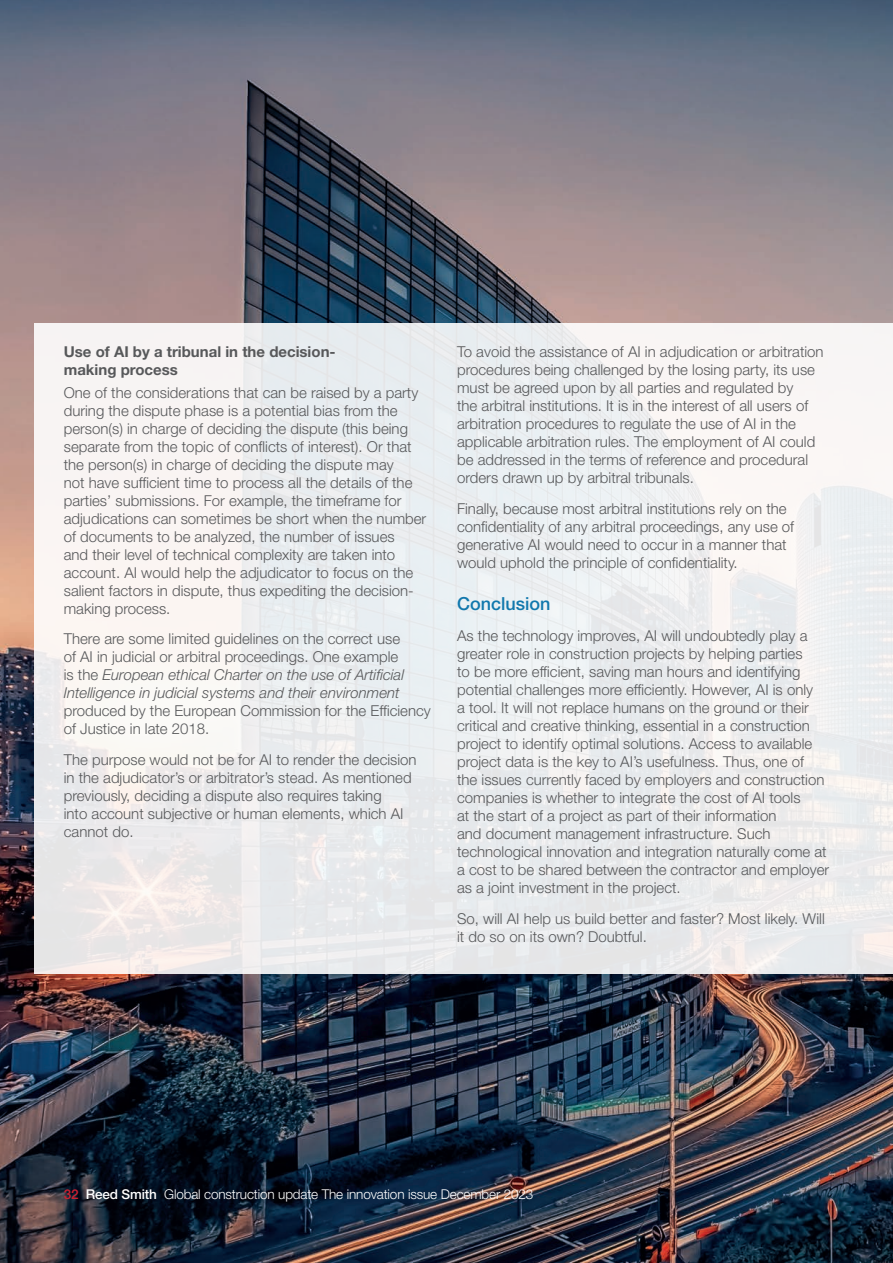
<style>
.page{position:relative;width:893px;height:1263px;background:#fff}
.page>*{position:absolute;margin:0;border:0;box-sizing:border-box;transform-origin:0 0}
.B_Heading{font:500 18px "Helvetica Neue LT Std";color:#1178ad}
.Body{font:300 15px/18px "Helvetica Neue LT Std";color:#57585a}
.C_Heading{font:700 15px/18px "Helvetica Neue LT Std";color:#57585a}
.Disclaimer{font:300 13.5px "Helvetica Neue LT Std";letter-spacing:-.01em;color:#fff}
.s1{font-style:italic}
.s2{font-weight:500;color:#cd2030}
.s3{font-weight:500}
</style>
<div class="page">
<img style="left:0;top:0;width:893px;height:1263px">
<div style="left:34px;top:323px;width:859px;height:651px;background:linear-gradient(to right,#f0efef,#edeff0)"></div>
<p class="C_Heading" style="left:64px;top:343px;width:273px">Use of AI by a tribunal in the decision&shy;making process</p>
<p class="Body" style="left:64px;top:383px;width:364px">One of the considerations that can be raised by a party during the dispute phase is a potential bias from the person(s) in charge of deciding the dispute (this being separate from the topic of conflicts of interest). Or that the person(s) in charge of deciding the dispute may<br>not have sufficient time to process all the details of the parties’ submissions. For example, the timeframe for adjudications can sometimes be short when the number of documents to be analyzed, the number of issues<br>and their level of technical complexity are taken into account. AI would help the adjudicator to focus on the salient factors in dispute, thus expediting the decision&shy;making process.</p>
<p class="Body" style="left:64px;top:630px;width:369px">There are some limited guidelines on the correct use<br>of AI in judicial or arbitral proceedings. One example<br>is the <span class="s1">European ethical Charter on the use of Artificial Intelligence in judicial systems and their environment </span>produced by the European Commission for the Efficiency of Justice in late 2018.</p>
<p class="Body" style="left:64px;top:750px;width:354px">The purpose would not be for AI to render the decision in the adjudicator’s or arbitrator’s stead. As mentioned previously, deciding a dispute also requires taking<br>into account subjective or human elements, which AI cannot do.</p>
<p class="Body" style="left:457px;top:343px;width:368px">To avoid the assistance of AI in adjudication or arbitration procedures being challenged by the losing party, its use must be agreed upon by all parties and regulated by<br>the arbitral institutions. It is in the interest of all users of arbitration procedures to regulate the use of AI in the applicable arbitration rules. The employment of AI could be addressed in the terms of reference and procedural orders drawn up by arbitral tribunals.</p>
<p class="Body" style="left:457px;top:499px;width:339px">Finally, because most arbitral institutions rely on the confidentiality of any arbitral proceedings, any use of generative AI would need to occur in a manner that would uphold the principle of confidentiality.</p>
<p class="B_Heading" style="left:457px;top:593px;width:95px">Conclusion</p>
<p class="Body" style="left:457px;top:626px;width:374px">As the technology improves, AI will undoubtedly play a greater role in construction projects by helping parties<br>to be more efficient, saving man hours and identifying potential challenges more efficiently. However, AI is only<br>a tool. It will not replace humans on the ground or their critical and creative thinking, essential in a construction project to identify optimal solutions. Access to available project data is the key to AI’s usefulness. Thus, one of<br>the issues currently faced by employers and construction companies is whether to integrate the cost of AI tools<br>at the start of a project as part of their information<br>and document management infrastructure. Such technological innovation and integration naturally come at a cost to be shared between the contractor and employer as a joint investment in the project.</p>
<p class="Body" style="left:457px;top:909px;width:369px">So, will AI help us build better and faster? Most likely. Will it do so on its own? Doubtful.</p>
<p class="Disclaimer" style="left:64px;top:1186px;width:471px"><span class="s2">32</span> <span class="s3">Reed Smith</span> Global construction update The innovation issue December 2023</p>
</div>
